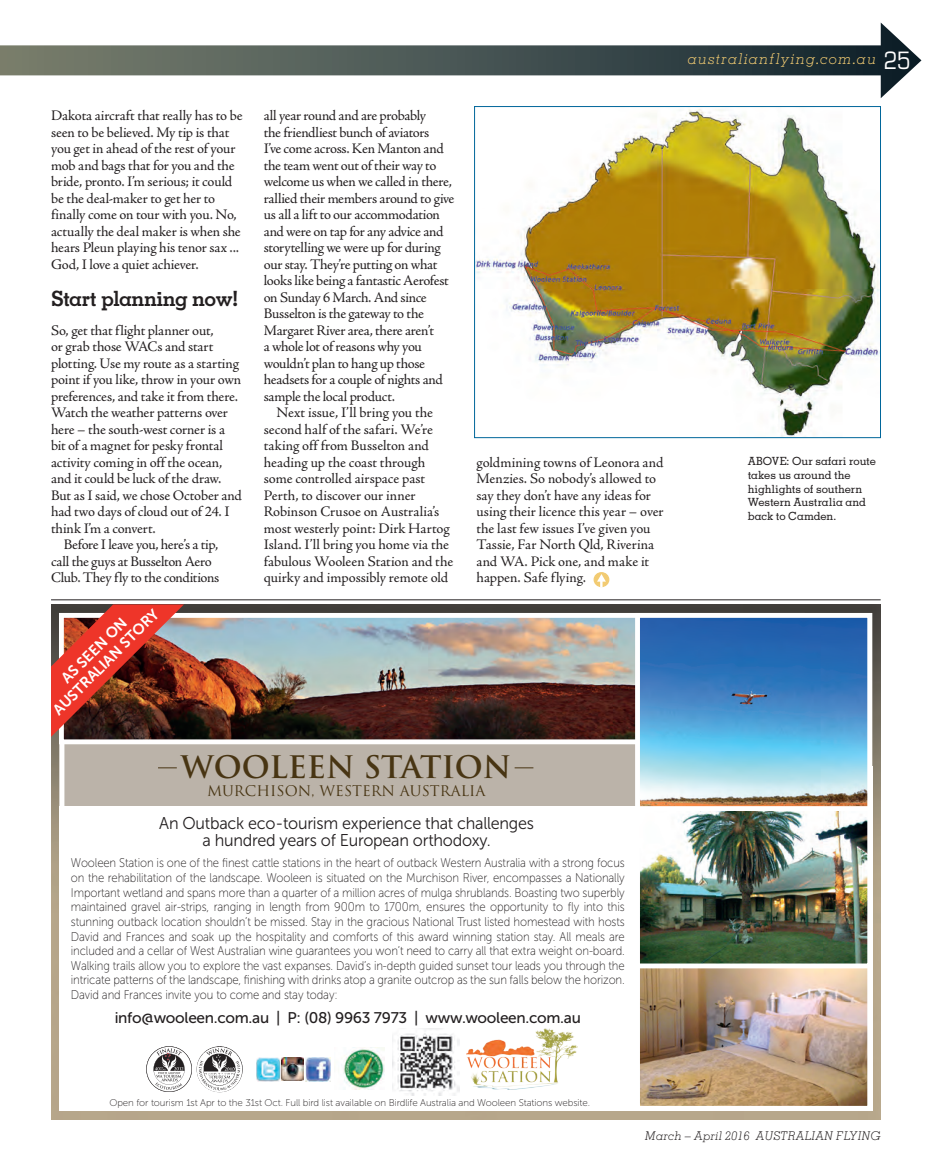
<style>
.page{position:relative;width:936px;height:1170px;background:#fff}
.page>*{position:absolute;margin:0;border:0;box-sizing:border-box;transform-origin:0 0}
.t1{font:700 30.15px "Trajan";color:#483513}
.t2{font:700 21px "Memphis LT Std";letter-spacing:-.03em;color:#231f20}
.t3{font:17.1px/17.2px "Museo Sans 300";letter-spacing:-.015em;color:#231f20;text-align:center;scale:.95 1}
.t4{font:15.45px "Museo Sans 500";letter-spacing:-.02em;color:#231f20}
.t5{font:italic 300 15px "Memphis LT Std";letter-spacing:.075em;color:#f2cb72}
.t6{font:15px/16.6px "Museo Sans 700";color:#fff;text-align:center}
.t7{font:14.7px/16.5px "Adobe Jenson Pro";letter-spacing:-.01em;color:#231f20}
.t8{font:14.7px "Adobe Jenson Pro";letter-spacing:-.03em;color:#231f20}
.t9{font:14.25px "Trajan";color:#483513}
.t10{font:12.6px/14.5px "Museo Sans 100";letter-spacing:-.01em;color:#231f20;text-align:justify;scale:.9 1}
.t11{font:italic 300 12px "Memphis LT Std";letter-spacing:.01em;color:#231f20}
.t12{font:500 11.25px/13.5px "Memphis LT Std";letter-spacing:-.01em;color:#231f20}
.t13{font:9.75px "Museo Sans 100";letter-spacing:-.01em;color:#231f20}
.s1{font-family:"Eurostile LT Std";font-weight:400;font-style:normal;font-stretch:condensed;font-size:24px;color:#fff}
</style>
<div class="page">
<div style="left:0;top:45px;width:894px;height:30px;background:linear-gradient(to right,#7c8271,#142732)"></div>
<svg style="left:880px;top:23px;width:41px;height:75px"></svg>
<hr style="left:51px;top:599px;width:829px;height:1px;background:#231f20">
<img style="left:476px;top:109px;width:402px;height:327px">
<div style="left:474px;top:106px;width:406px;height:332px;border:1px solid #00669a"></div>
<div style="left:594px;top:572px;width:14px;height:14px;background:#f2cb72;border-radius:50%"></div>
<div style="left:593px;top:572px;width:16px;height:15px;border:1px solid #f2cb72;border-radius:50%"></div>
<svg style="left:597px;top:574px;width:9px;height:13px"></svg>
<img style="left:51px;top:604px;width:829px;height:515px">
<div style="left:59px;top:766px;width:813px;height:344px;background:#fff"></div>
<div style="left:59px;top:743px;width:745px;height:63px;background:#bbb3a9"></div>
<img style="left:65px;top:619px;width:570px;height:119px">
<div style="left:59px;top:613px;width:745px;height:131px;border:5px solid #fff"></div>
<img style="left:641px;top:619px;width:225px;height:336px">
<div style="left:635px;top:613px;width:237px;height:206px;border:5px solid #fff"></div>
<img style="left:641px;top:961px;width:225px;height:143px">
<div style="left:635px;top:955px;width:237px;height:155px;border:5px solid #fff"></div>
<img style="left:466px;top:1028px;width:111px;height:61px">
<img style="left:393px;top:1028px;width:66px;height:66px">
<img style="left:343px;top:1047px;width:41px;height:42px">
<img style="left:197px;top:1045px;width:46px;height:47px;border-radius:23px">
<svg style="left:146px;top:1046px;width:46px;height:45px"></svg>
<img style="left:305px;top:1057px;width:26px;height:24px">
<img style="left:256px;top:1057px;width:25px;height:24px">
<img style="left:281px;top:1057px;width:23px;height:22px">
<svg style="left:514px;top:767px;width:19px;height:1px"></svg>
<svg style="left:158px;top:767px;width:19px;height:1px"></svg>
<img style="left:51px;top:604px;width:133px;height:132px">
<div style="left:635px;top:806px;width:237px;height:162px;border:5px solid #fff"></div>
<p class="t7" style="left:51px;top:107px;width:193px">Dakota aircraft that really has to be seen to be believed. My tip is that you get in ahead of the rest of your mob and bags that for you and the bride, pronto. I’m serious; it could be the deal-maker to get her to finally come on tour with you. No, actually the deal maker is when she hears Pleun playing his tenor sax ...<br>God, I love a quiet achiever.</p>
<h2 class="t2" style="left:51px;top:285px;width:189px">Start planning now!</h2>
<p class="t7" style="left:51px;top:322px;width:164px">So, get that flight planner out,</p>
<p class="t7" style="left:51px;top:338px;width:164px">or grab those WACs and start</p>
<p class="t7" style="left:51px;top:355px;width:189px">plotting. Use my route as a starting</p>
<p class="t7" style="left:51px;top:371px;width:192px">point if you like, throw in your own</p>
<p class="t7" style="left:51px;top:388px;width:189px">preferences, and take it from there.</p>
<p class="t7" style="left:51px;top:404px;width:178px">Watch the weather patterns over</p>
<p class="t7" style="left:51px;top:421px;width:175px">here – the south-west corner is a</p>
<p class="t7" style="left:51px;top:437px;width:173px">bit of a magnet for pesky frontal</p>
<p class="t7" style="left:51px;top:454px;width:173px">activity coming in off the ocean,</p>
<p class="t7" style="left:51px;top:470px;width:172px">and it could be luck of the draw.</p>
<p class="t7" style="left:51px;top:487px;width:192px">But as I said, we chose October and</p>
<p class="t7" style="left:51px;top:503px;width:180px">had two days of cloud out of 24. I</p>
<p class="t7" style="left:51px;top:520px;width:106px">think I’m a convert.</p>
<p class="t8" style="left:64px;top:536px;width:156px">Before I leave you, here’s a tip,</p>
<p class="t7" style="left:51px;top:553px;width:162px">call the guys at Busselton Aero</p>
<p class="t8" style="left:51px;top:569px;width:170px">Club. They fly to the conditions</p>
<p class="t6" style="left:38px;top:694px;width:144px;rotate:-45deg">As seen on<br>AustrAliAn story</p>
<p class="t7" style="left:264px;top:107px;width:192px">all year round and are probably<br>the friendliest bunch of aviators<br>I’ve come across. Ken Manton and the team went out of their way to welcome us when we called in there, rallied their members around to give us all a lift to our accommodation and were on tap for any advice and storytelling we were up for during our stay. They’re putting on what looks like being a fantastic Aerofest on Sunday 6 March. And since<br>Busselton is the gateway to the<br>Margaret River area, there aren’t<br>a whole lot of reasons why you wouldn’t plan to hang up those headsets for a couple of nights and sample the local product.</p>
<p class="t7" style="left:264px;top:404px;width:191px;text-indent:13px">Next issue, I’ll bring you the second half of the safari. We’re taking off from Busselton and heading up the coast through some controlled airspace past<br>Perth, to discover our inner<br>Robinson Crusoe on Australia’s most westerly point: Dirk Hartog<br>Island. I’ll bring you home via the fabulous Wooleen Station and the quirky and impossibly remote old</p>
<p class="t7" style="left:476px;top:454px;width:189px">goldmining towns of Leonora and<br>Menzies. So nobody’s allowed to say they don’t have any ideas for using their licence this year – over the last few issues I’ve given you<br>Tassie, Far North Qld, Riverina and WA. Pick one, and make it happen. Safe flying.</p>
<h1 class="t1" style="left:181px;top:748px;width:332px">WOOLEEN STATION</h1>
<p class="t9" style="left:207px;top:781px;width:280px">MURCHISON, WESTERN AUSTRALIA</p>
<p class="t3" style="left:159px;top:814px;width:396px">An Outback eco-tourism experience that challenges a hundred years of European orthodoxy.</p>
<p class="t10" style="left:71px;top:855px;width:617px">Wooleen Station is one of the finest cattle stations in the heart of outback Western Australia with a strong focus on the rehabilitation of the landscape. Wooleen is situated on the Murchison River, encompasses a Nationally Important wetland and spans more than a quarter of a million acres of mulga shrublands. Boasting two superbly maintained gravel air-strips, ranging in length from 900m to 1700m, ensures the opportunity to fly into this stunning outback location shouldn’t be missed. Stay in the gracious National Trust listed homestead with hosts David and Frances and soak up the hospitality and comforts of this award winning station stay. All meals are included and a cellar of West Australian wine guarantees you won’t need to carry all that extra weight on-board.<br>Walking trails allow you to explore the vast expanses. David’s in-depth guided sunset tour leads you through the intricate patterns of the landscape, finishing with drinks atop a granite outcrop as the sun falls below the horizon.<br>David and Frances invite you to come and stay today:</p>
<p class="t4" style="left:115px;top:1009px;width:467px">info@wooleen.com.au | P: (08) 9963 7973 | www.wooleen.com.au</p>
<p class="t5" style="left:687px;top:50px;width:224px">australianflying.com.au <span class="s1">25</span></p>
<p class="t12" style="left:747px;top:454px;width:130px">ABOVE: Our safari route takes us around the highlights of southern<br>Western Australia and back to Camden.</p>
<p class="t13" style="left:109px;top:1096px;width:482px">Open for tourism 1st Apr to the 31st Oct. Full bird list available on Birdlife Australia and Wooleen Stations website.</p>
<p class="t11" style="left:645px;top:1128px;width:237px">March – April 2016 AUSTRALIAN FLYING</p>
</div>
